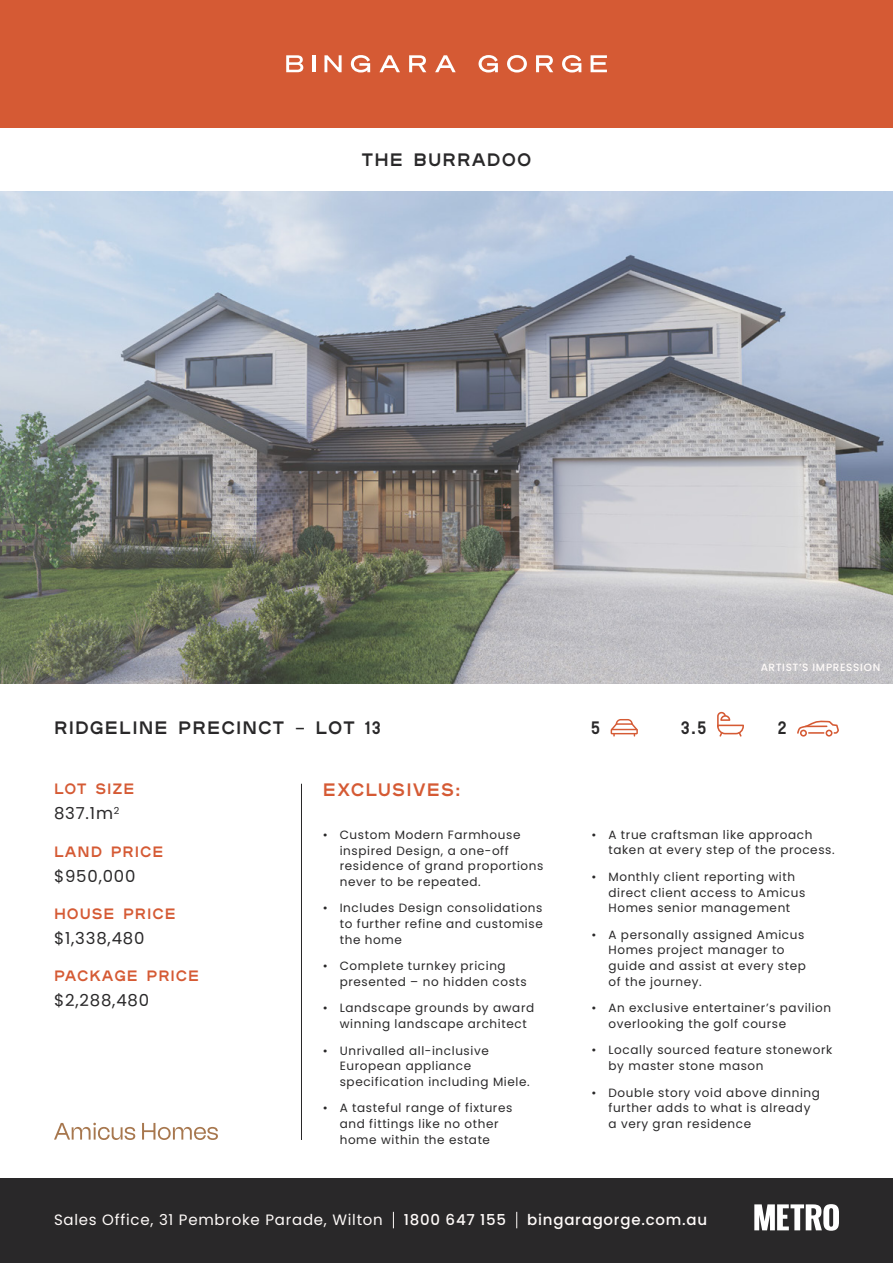
<style>
.page{position:relative;width:893px;height:1263px;background:#fff}
.page>*{position:absolute;margin:0;border:0;box-sizing:border-box;transform-origin:0 0}
.t1{font:18px "Plaak 6 Trial 46 Bold";letter-spacing:.06em;color:#292829}
.t2{font:18px "Plaak 6 Trial 46 Bold";letter-spacing:.06em;color:#d55a34}
.t3{font:16.5px "Poppins";letter-spacing:.05em;color:#292829}
.t4{font:15px "Plaak 6 Trial 46 Bold";letter-spacing:.06em;color:#d55a34}
.t5{font:15px "Poppins";letter-spacing:.05em;color:#fffbf9}
.t6{font:500 15px "Poppins";letter-spacing:.05em;color:#fffbf9}
.t7{font:12px/15.8px "Poppins";letter-spacing:.05em;color:#292829}
.t8{font:500 10.5px "Poppins";letter-spacing:.06em;color:#fffbf9}
.s1{font-family:"Poppins";font-weight:500;font-size:15px}
</style>
<div class="page">
<div style="left:0;top:0;width:893px;height:128px;background:#d55a34"></div>
<div style="left:0;top:1178px;width:893px;height:85px;background:#292829"></div>
<img style="left:0;top:191px;width:893px;height:493px">
<svg style="left:797px;top:720px;width:42px;height:17px"></svg>
<hr style="left:805px;top:725px;width:22px;height:2px;background:#d55a34">
<svg style="left:611px;top:719px;width:27px;height:18px"></svg>
<svg style="left:393px;top:1212px;width:1px;height:16px"></svg>
<svg style="left:516px;top:1212px;width:1px;height:16px"></svg>
<svg style="left:754px;top:1204px;width:85px;height:27px"></svg>
<svg style="left:286px;top:55px;width:17px;height:17px"></svg>
<hr style="left:312px;top:55px;width:3px;height:17px;background:#fff">
<svg style="left:324px;top:55px;width:18px;height:17px"></svg>
<svg style="left:351px;top:55px;width:19px;height:18px"></svg>
<svg style="left:379px;top:55px;width:21px;height:17px"></svg>
<svg style="left:409px;top:55px;width:17px;height:17px"></svg>
<svg style="left:435px;top:55px;width:21px;height:17px"></svg>
<svg style="left:479px;top:55px;width:19px;height:18px"></svg>
<svg style="left:507px;top:55px;width:20px;height:18px"></svg>
<svg style="left:536px;top:55px;width:17px;height:17px"></svg>
<svg style="left:562px;top:55px;width:19px;height:18px"></svg>
<svg style="left:591px;top:55px;width:16px;height:17px"></svg>
<hr style="left:301px;top:784px;width:1px;height:356px;background:#292829">
<svg style="left:717px;top:712px;width:27px;height:25px"></svg>
<svg style="left:54px;top:1123px;width:81px;height:17px"></svg>
<svg style="left:142px;top:1123px;width:76px;height:17px"></svg>
<h1 class="t1" style="left:361px;top:149px;width:172px">THE BURRADOO</h1>
<p class="t8" style="left:761px;top:661px;width:121px">ARTIST’S IMPRESSION</p>
<h1 class="t1" style="left:54px;top:718px;width:328px">RIDGELINE PRECINCT <span class="s1">–</span> LOT 13</h1>
<h1 class="t1" style="left:681px;top:718px;width:27px">3.5</h1>
<h1 class="t1" style="left:591px;top:718px;width:10px">5</h1>
<h1 class="t1" style="left:778px;top:718px;width:10px">2</h1>
<p class="t4" style="left:54px;top:780px;width:82px">LOT SIZE</p>
<h2 class="t3" style="left:54px;top:804px;width:67px">837.1m<sup>2</sup></h2>
<p class="t4" style="left:54px;top:843px;width:111px">LAND PRICE</p>
<h2 class="t3" style="left:54px;top:866px;width:83px">$950,000</h2>
<p class="t4" style="left:54px;top:905px;width:123px">HOUSE PRICE</p>
<h2 class="t3" style="left:54px;top:928px;width:92px">$1,338,480</h2>
<p class="t4" style="left:54px;top:967px;width:147px">PACKAGE PRICE</p>
<h2 class="t3" style="left:54px;top:991px;width:97px">$2,288,480</h2>
<h1 class="t2" style="left:323px;top:780px;width:139px">EXCLUSIVES:</h1>
<p class="t7" style="left:340px;top:827px;width:205px;text-indent:-17px">• Custom Modern Farmhouse inspired Design, a one-off residence of grand proportions never to be repeated.</p>
<p class="t7" style="left:340px;top:900px;width:205px;text-align:justify;text-indent:-17px">• Includes Design consolidations to further refine and customise the home</p>
<p class="t7" style="left:340px;top:958px;width:189px;text-indent:-17px">• Complete turnkey pricing presented – no hidden costs</p>
<p class="t7" style="left:340px;top:1000px;width:196px;text-indent:-17px">• Landscape grounds by award winning landscape architect</p>
<p class="t7" style="left:340px;top:1042px;width:191px;text-indent:-17px">• Unrivalled all-inclusive<br>European appliance specification including Miele.</p>
<p class="t7" style="left:323px;top:1100px;width:191px;text-align:center">• A tasteful range of fixtures and fittings like no other home within the estate</p>
<p class="t7" style="left:608px;top:827px;width:228px;text-indent:-17px">• A true craftsman like approach taken at every step of the process.</p>
<p class="t7" style="left:608px;top:869px;width:198px;text-indent:-17px">• Monthly client reporting with direct client access to Amicus<br>Homes senior management</p>
<p class="t7" style="left:608px;top:927px;width:199px;text-indent:-17px">• A personally assigned Amicus<br>Homes project manager to guide and assist at every step of the journey.</p>
<p class="t7" style="left:608px;top:1000px;width:224px;text-indent:-17px">• An exclusive entertainer’s pavilion overlooking the golf course</p>
<p class="t7" style="left:608px;top:1042px;width:225px;text-indent:-17px">• Locally sourced feature stonework by master stone mason</p>
<p class="t7" style="left:608px;top:1084px;width:213px;text-indent:-17px">• Double story void above dinning further adds to what is already a very gran residence</p>
<p class="t5" style="left:54px;top:1211px;width:330px">Sales Office, 31 Pembroke Parade, Wilton</p>
<p class="t6" style="left:404px;top:1211px;width:104px">1800 647 155</p>
<p class="t6" style="left:527px;top:1211px;width:181px">bingaragorge.com.au</p>
</div>
